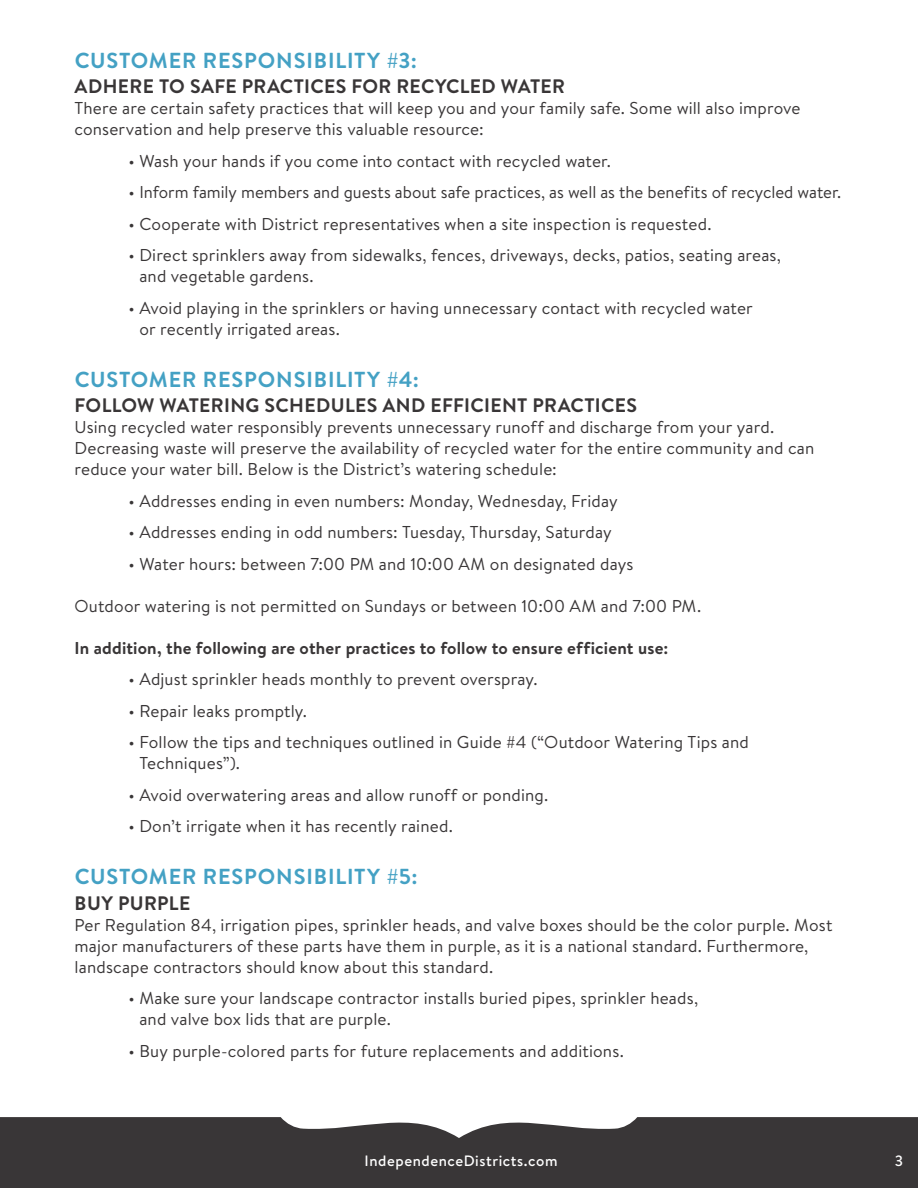
<style>
.page{position:relative;width:918px;height:1188px;background:#fff}
.page>*{position:absolute;margin:0;border:0;box-sizing:border-box;transform-origin:0 0}
.t1{font:700 21.75px "Brandon Text";letter-spacing:.04em;color:#44a1c4}
.t2{font:700 19.5px "Brandon Text";letter-spacing:.015em;color:#393637}
.t3{font:17.1px/21px "Brandon Text";letter-spacing:.01em;color:#393637}
.t4{font:700 17.1px "Brandon Text";letter-spacing:.01em;color:#393637}
.t5{font:500 15px "Brandon Text";letter-spacing:.04em;color:#fff}
</style>
<div class="page">
<div style="left:0;top:1117px;width:918px;height:71px;background:#393637"></div>
<p class="t1" style="left:75px;top:45px;width:344px">CUSTOMER RESPONSIBILITY #3:</p>
<p class="t2" style="left:75px;top:73px;width:492px">ADHERE TO SAFE PRACTICES FOR RECYCLED WATER</p>
<p class="t3" style="left:75px;top:97px;width:728px">There are certain safety practices that will keep you and your family safe. Some will also improve conservation and help preserve this valuable resource:</p>
<p class="t3" style="left:129px;top:150px;width:484px">• Wash your hands if you come into contact with recycled water.</p>
<p class="t3" style="left:129px;top:181px;width:714px">• Inform family members and guests about safe practices, as well as the benefits of recycled water.</p>
<p class="t3" style="left:129px;top:213px;width:584px">• Cooperate with District representatives when a site inspection is requested.</p>
<p class="t3" style="left:139px;top:244px;width:643px;text-indent:-11px">• Direct sprinklers away from sidewalks, fences, driveways, decks, patios, seating areas, and vegetable gardens.</p>
<p class="t3" style="left:139px;top:297px;width:615px;text-indent:-11px">• Avoid playing in the sprinklers or having unnecessary contact with recycled water or recently irrigated areas.</p>
<p class="t1" style="left:75px;top:364px;width:346px">CUSTOMER RESPONSIBILITY #4:</p>
<p class="t2" style="left:75px;top:392px;width:564px">FOLLOW WATERING SCHEDULES AND EFFICIENT PRACTICES</p>
<p class="t3" style="left:75px;top:416px;width:741px">Using recycled water responsibly prevents unnecessary runoff and discharge from your yard.<br>Decreasing waste will preserve the availability of recycled water for the entire community and can reduce your water bill. Below is the District’s watering schedule:</p>
<p class="t3" style="left:129px;top:490px;width:491px">• Addresses ending in even numbers: Monday, Wednesday, Friday</p>
<p class="t3" style="left:129px;top:521px;width:485px">• Addresses ending in odd numbers: Tuesday, Thursday, Saturday</p>
<p class="t3" style="left:129px;top:553px;width:507px">• Water hours: between 7:00 PM and 10:00 AM on designated days</p>
<p class="t3" style="left:75px;top:595px;width:628px">Outdoor watering is not permitted on Sundays or between 10:00 AM and 7:00 PM.</p>
<p class="t4" style="left:75px;top:636px;width:595px">In addition, the following are other practices to follow to ensure efficient use:</p>
<p class="t3" style="left:129px;top:668px;width:411px">• Adjust sprinkler heads monthly to prevent overspray.</p>
<p class="t3" style="left:129px;top:700px;width:180px">• Repair leaks promptly.</p>
<p class="t3" style="left:139px;top:731px;width:611px;text-indent:-11px">• Follow the tips and techniques outlined in Guide #4 (“Outdoor Watering Tips and<br>Techniques”).</p>
<p class="t3" style="left:129px;top:784px;width:421px">• Avoid overwatering areas and allow runoff or ponding.</p>
<p class="t3" style="left:129px;top:815px;width:326px">• Don’t irrigate when it has recently rained.</p>
<p class="t1" style="left:75px;top:862px;width:344px">CUSTOMER RESPONSIBILITY #5:</p>
<p class="t2" style="left:75px;top:889px;width:117px">BUY PURPLE</p>
<p class="t3" style="left:75px;top:914px;width:760px">Per Regulation 84, irrigation pipes, sprinkler heads, and valve boxes should be the color purple. Most major manufacturers of these parts have them in purple, as it is a national standard. Furthermore, landscape contractors should know about this standard.</p>
<p class="t3" style="left:139px;top:987px;width:560px;text-indent:-11px">• Make sure your landscape contractor installs buried pipes, sprinkler heads, and valve box lids that are purple.</p>
<p class="t3" style="left:129px;top:1040px;width:497px">• Buy purple-colored parts for future replacements and additions.</p>
<p class="t5" style="left:365px;top:1151px;width:194px">IndependenceDistricts.com</p>
<p class="t5" style="left:895px;top:1151px;width:10px">3</p>
</div>
